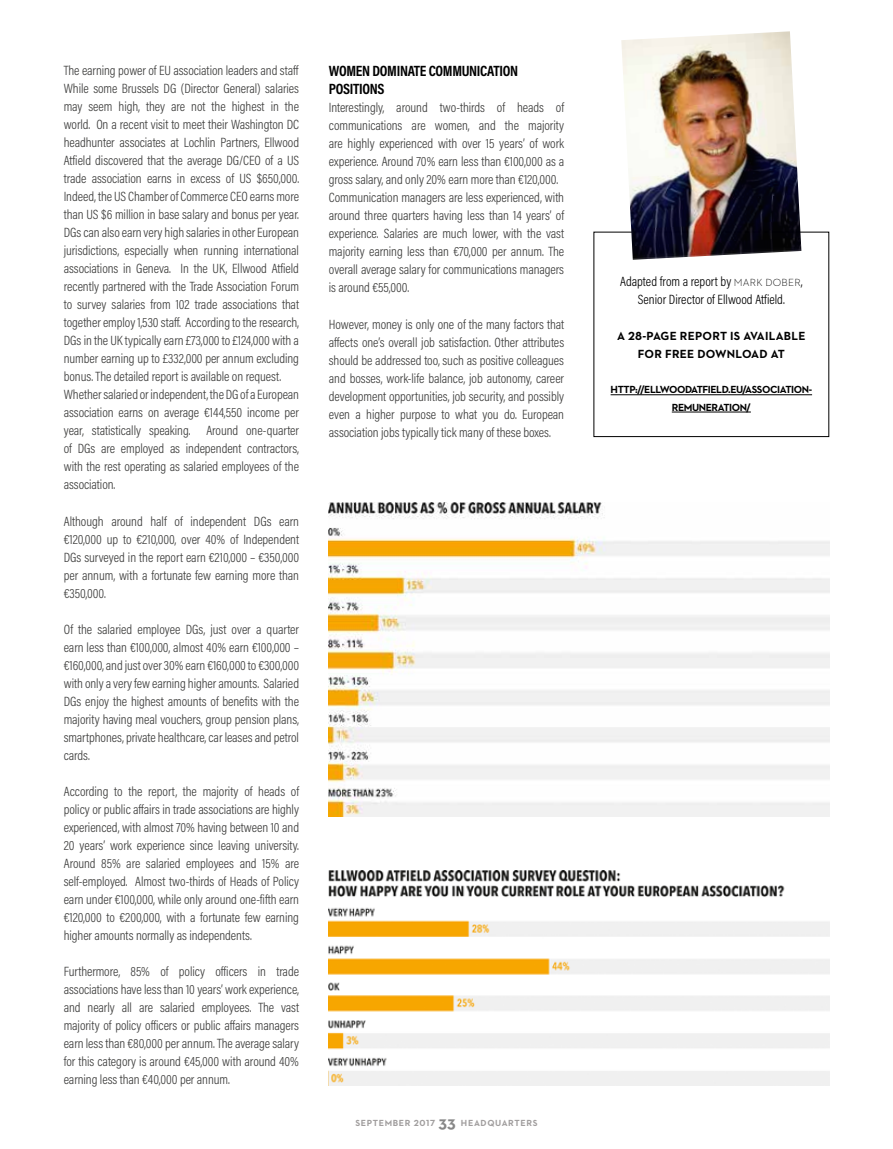
<style>
.page{position:relative;width:893px;height:1149px;background:#fff}
.page>*{position:absolute;margin:0;border:0;box-sizing:border-box;transform-origin:0 0}
.t1{font:700 15px/18px "Acumin Pro Cond";letter-spacing:-.02em;color:#000}
.t2{font:300 13.5px/18px "Acumin Pro Cond";letter-spacing:-.005em;color:#3c3c3b;text-align:justify}
.t3{font:300 13.5px/18px "Acumin Pro Cond";color:#000;text-align:center}
.t4{font:700 12px/18px "Neutraface 2 Text";letter-spacing:.02em;color:#000;text-align:center}
.t5{font:700 10.5px/17.2px "Neutraface 2 Text";letter-spacing:-.04em;color:#000;text-align:center}
.t6{font:700 9px "Neutraface 2 Text";letter-spacing:.07em;color:#a19e9e}
.s1{font-size:16.5px;color:#878787}
.s2{font-family:"Neutraface 2 Text";font-size:10.5px}
</style>
<div class="page">
<hr style="left:611px;top:394px;width:201px;height:1px;background:#000">
<hr style="left:672px;top:411px;width:79px;height:1px;background:#000">
<img style="left:329px;top:870px;width:500px;height:215px">
<img style="left:329px;top:502px;width:500px;height:313px">
<img style="left:621px;top:31px;width:180px;height:229px">
<p class="t2" style="left:64px;top:61px;width:237px;text-align:left">The earning power of EU association leaders and staff While some Brussels DG (Director General) salaries may seem high, they are not the highest in the world. On a recent visit to meet their Washington DC headhunter associates at Lochlin Partners, Ellwood Atfield discovered that the average DG/CEO of a US trade association earns in excess of US $650,000.<br>Indeed, the US Chamber of Commerce CEO earns more than US $6 million in base salary and bonus per year.<br>DGs can also earn very high salaries in other European jurisdictions, especially when running international associations in Geneva. In the UK, Ellwood Atfield recently partnered with the Trade Association Forum to survey salaries from 102 trade associations that together employ 1,530 staff. According to the research, DGs in the UK typically earn £73,000 to £124,000 with a number earning up to £332,000 per annum excluding bonus. The detailed report is available on request.<br>Whether salaried or independent, the DG of a European association earns on average €144,550 income per year, statistically speaking. Around one-quarter of DGs are employed as independent contractors, with the rest operating as salaried employees of the association.</p>
<p class="t2" style="left:64px;top:511px;width:237px">Although around half of independent DGs earn €120,000 up to €210,000, over 40% of Independent DGs surveyed in the report earn €210,000 – €350,000 per annum, with a fortunate few earning more than €350,000.</p>
<p class="t2" style="left:64px;top:619px;width:237px">Of the salaried employee DGs, just over a quarter earn less than €100,000, almost 40% earn €100,000 – €160,000, and just over 30% earn €160,000 to €300,000 with only a very few earning higher amounts. Salaried DGs enjoy the highest amounts of benefits with the majority having meal vouchers, group pension plans, smartphones, private healthcare, car leases and petrol cards.</p>
<p class="t2" style="left:64px;top:781px;width:237px">According to the report, the majority of heads of policy or public affairs in trade associations are highly experienced, with almost 70% having between 10 and 20 years’ work experience since leaving university.<br>Around 85% are salaried employees and 15% are self-employed. Almost two-thirds of Heads of Policy earn under €100,000, while only around one-fifth earn €120,000 to €200,000, with a fortunate few earning higher amounts normally as independents.</p>
<p class="t2" style="left:64px;top:961px;width:237px">Furthermore, 85% of policy officers in trade associations have less than 10 years’ work experience, and nearly all are salaried employees. The vast majority of policy officers or public affairs managers earn less than €80,000 per annum. The average salary for this category is around €45,000 with around 40% earning less than €40,000 per annum.</p>
<p class="t1" style="left:329px;top:62px;width:191px">WOMEN DOMINATE COMMUNICATION<br>POSITIONS</p>
<p class="t2" style="left:329px;top:98px;width:237px;text-align:left">Interestingly, around two-thirds of heads of communications are women, and the majority are highly experienced with over 15 years’ of work experience. Around 70% earn less than €100,000 as a gross salary, and only 20% earn more than €120,000.<br>Communication managers are less experienced, with around three quarters having less than 14 years’ of experience. Salaries are much lower, with the vast majority earning less than €70,000 per annum. The overall average salary for communications managers is around €55,000.</p>
<p class="t2" style="left:329px;top:314px;width:237px">However, money is only one of the many factors that affects one’s overall job satisfaction. Other attributes should be addressed too, such as positive colleagues and bosses, work-life balance, job autonomy, career development opportunities, job security, and possibly even a higher purpose to what you do. European association jobs typically tick many of these boxes.</p>
<p class="t6" style="left:355px;top:1117px;width:184px">SEPTEMBER 2017 <span class="s1">33</span> HEADQUARTERS</p>
<p class="t3" style="left:620px;top:272px;width:184px">Adapted from a report by <span class="s2">MARK DOBER</span>,<br>Senior Director of Ellwood Atfield.</p>
<p class="t4" style="left:617px;top:327px;width:190px">A 28-PAGE REPORT IS AVAILABLE<br>FOR FREE DOWNLOAD AT</p>
<p class="t5" style="left:611px;top:381px;width:203px">HTTP://ELLWOODATFIELD.EU/ASSOCIATION-<br>REMUNERATION/</p>
</div>
